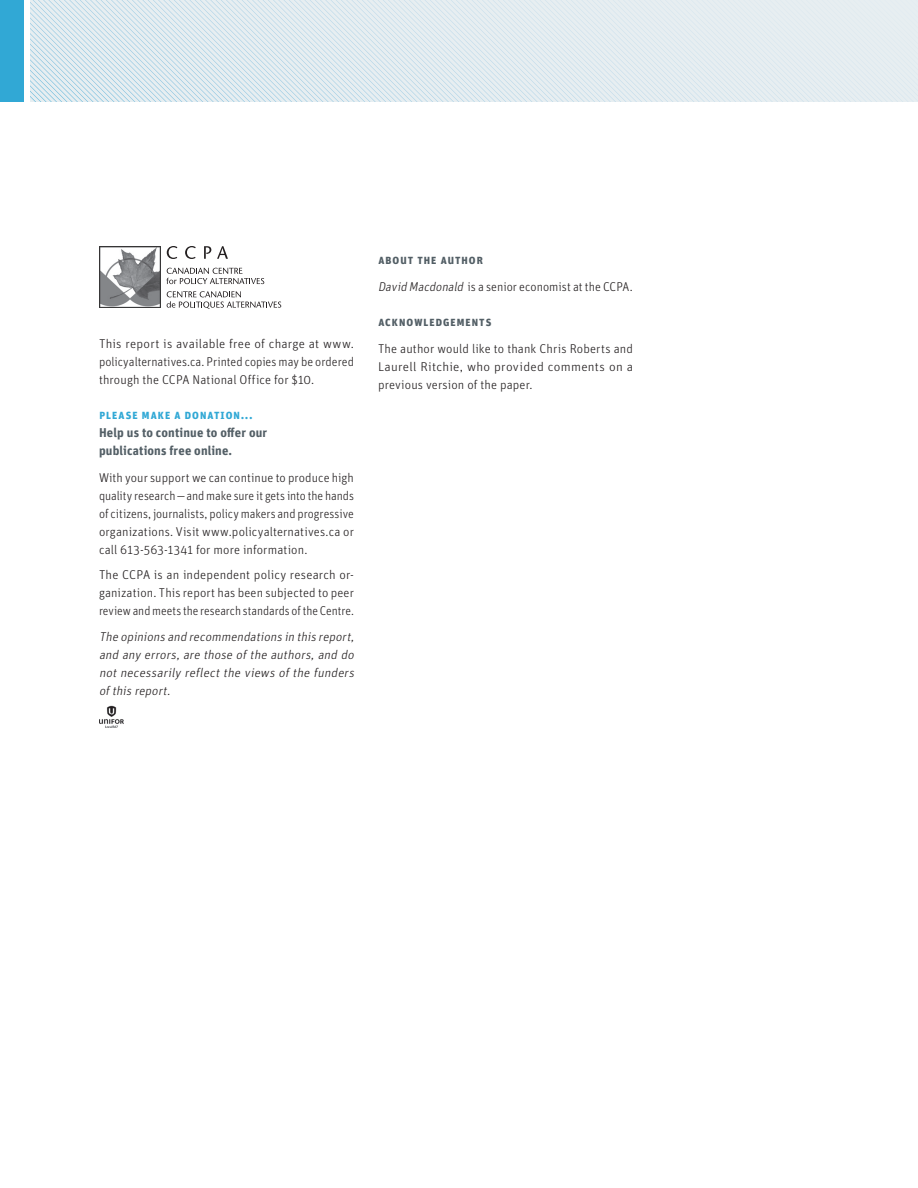
<style>
.page{position:relative;width:918px;height:1188px;background:#fff}
.page>*{position:absolute;margin:0;border:0;box-sizing:border-box;transform-origin:0 0}
.Copyright_page_text{font:300 12.75px/18px "Unit";letter-spacing:.01em;color:#231f20;text-align:justify}
.Copyright_page_text-2{font:italic 300 12.75px/18px "Unit";color:#231f20;text-align:justify}
.Copyright_page_headi{font:700 12.75px/18px "Unit OT";letter-spacing:.025em;color:#525e65}
.Copyright_page_headi-2{font:700 12.75px "Unit OT";color:#31a8d5}
.s1{color:#31a8d5}
.s2{font-style:italic}
</style>
<div class="page">
<img style="left:99px;top:246px;width:62px;height:62px">
<svg style="left:167px;top:246px;width:10px;height:13px"></svg>
<svg style="left:185px;top:246px;width:11px;height:13px"></svg>
<svg style="left:204px;top:246px;width:7px;height:13px"></svg>
<svg style="left:217px;top:246px;width:11px;height:13px"></svg>
<svg style="left:166px;top:268px;width:98px;height:16px"></svg>
<svg style="left:167px;top:291px;width:114px;height:18px"></svg>
<div style="left:0;top:0;width:24px;height:102px;background:#31a8d5"></div>
<svg style="left:30px;top:0;width:888px;height:102px;background:#dfeaef"></svg>
<img style="left:99px;top:706px;width:25px;height:22px">
<p class="Copyright_page_text" style="left:99px;top:334px;width:257px">This report is available free of charge at www. policyalternatives.ca. Printed copies may be ordered through the CCPA National Office for $10.</p>
<p class="Copyright_page_headi-2" style="left:99px;top:406px;width:51px">Please mak</p>
<p class="Copyright_page_headi" style="left:99px;top:405px;width:170px;text-indent:66px"><span class="s1">e a donation...<br></span>Help us to continue to offer our publications free online.</p>
<p class="Copyright_page_text" style="left:99px;top:468px;width:257px">With your support we can continue to produce high quality research—and make sure it gets into the hands of citizens, journalists, policy makers and progressive organizations. Visit www.policyalternatives.ca or call 613-563-1341 for more information.</p>
<p class="Copyright_page_text" style="left:99px;top:565px;width:257px">The CCPA is an independent policy research or&shy;ganization. This report has been subjected to peer review and meets the research standards of the Centre.</p>
<p class="Copyright_page_text-2" style="left:99px;top:627px;width:259px">The opinions and recommendations in this report, and any errors, are those of the authors, and do not necessarily reflect the views of the funders ofthis report.</p>
<p class="Copyright_page_headi" style="left:378px;top:251px;width:107px">About the author</p>
<p class="Copyright_page_text" style="left:378px;top:277px;width:256px"><span class="s2">David Macdonald</span> is a senior economist at the CCPA.</p>
<p class="Copyright_page_headi" style="left:378px;top:312px;width:115px">ACKNOWLEDGEMENTS</p>
<p class="Copyright_page_text" style="left:378px;top:339px;width:257px">The author would like to thank Chris Roberts and Laurell Ritchie, who provided comments on a previous version of the paper.</p>
</div>
